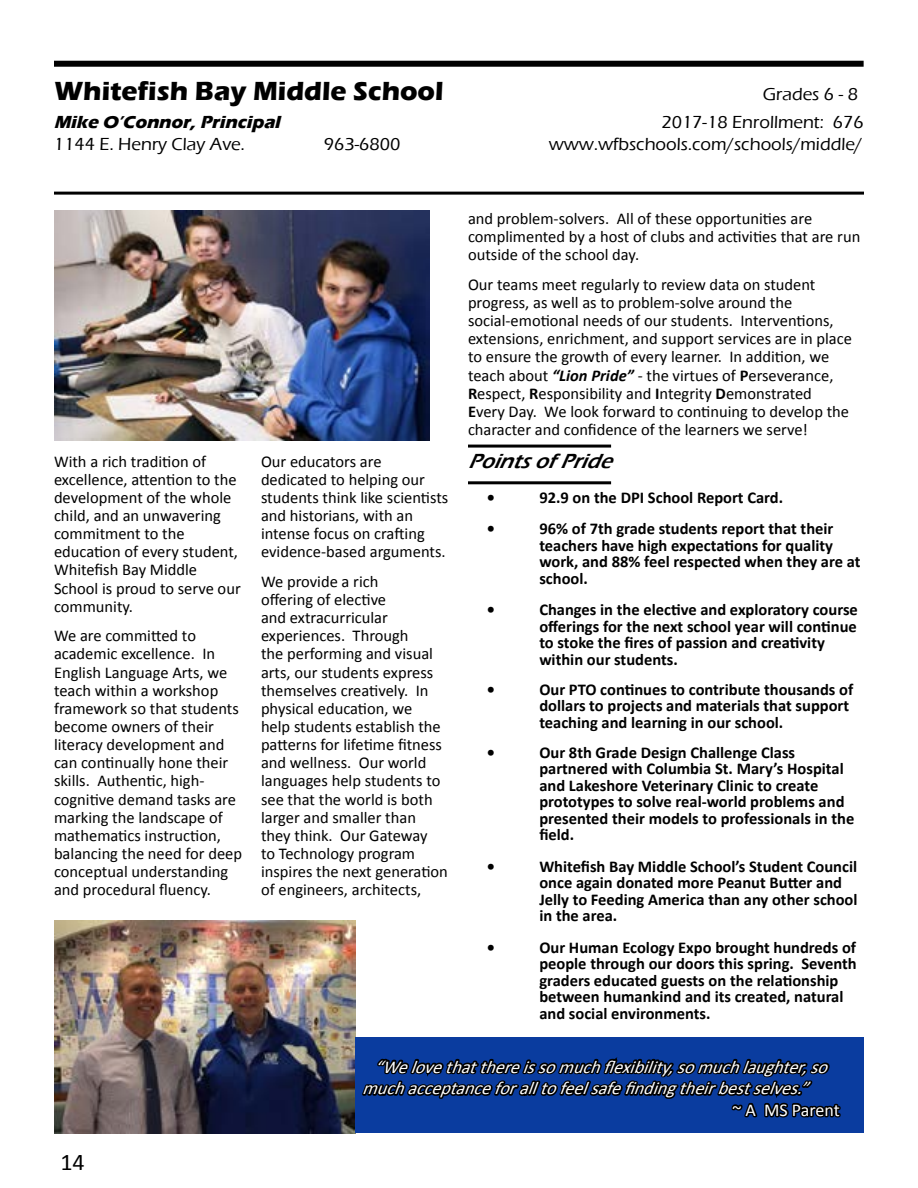
<style>
.page{position:relative;width:918px;height:1188px;background:#fff}
.page>*{position:absolute;margin:0;border:0;box-sizing:border-box;transform-origin:0 0}
.t1{font:700 27px "Eras ITC";color:#000}
.t2{font:24px "Calibri";color:#000}
.t3{font:italic 600 21px "Eras ITC";color:#000}
.t4{font:italic 18px/21.6px "Calibri";color:#fff}
.t5{font:500 18px "Eras ITC";color:#000}
.t6{font:italic 700 18px "Eras ITC";color:#000}
.t7{font:18px "Calibri";letter-spacing:-.005em;color:#fff}
.t8{font:16.5px/18.1px "Calibri";color:#000}
.t9{font:700 16.5px/16.5px "Calibri";color:#000}
.s1{font-weight:700;font-style:italic}
.s2{font-weight:700}
</style>
<div class="page">
<div style="left:54px;top:61px;width:810px;height:6px;background:#000"></div>
<hr style="left:54px;top:192px;width:810px;height:3px;background:#000">
<img style="left:54px;top:921px;width:302px;height:213px">
<hr style="left:468px;top:445px;width:143px;height:3px;background:#000">
<hr style="left:468px;top:481px;width:143px;height:3px;background:#000">
<div style="left:356px;top:1038px;width:508px;height:95px;background:#0a3c9f"></div>
<svg style="left:361px;top:1037px;width:482px;height:81px"></svg>
<img style="left:54px;top:210px;width:376px;height:231px">
<h1 class="t1" style="left:54px;top:75px;width:391px">Whitefish Bay Middle School</h1>
<p class="t5" style="left:763px;top:84px;width:97px">Grades 6 - 8</p>
<p class="t6" style="left:54px;top:112px;width:232px">Mike O’Connor,Principal</p>
<p class="t5" style="left:661px;top:112px;width:204px">2017-18 Enrollment: 676</p>
<p class="t5" style="left:54px;top:134px;width:192px">1144 E. Henry Clay Ave.</p>
<p class="t5" style="left:324px;top:134px;width:78px">963-6800</p>
<p class="t5" style="left:549px;top:134px;width:315px">www.wfbschools.com/schools/middle/</p>
<p class="t8" style="left:54px;top:451px;width:188px">With a rich tradition of excellence, attention to the development of the whole child, and an unwavering commitment to the education of every student,<br>Whitefish Bay Middle<br>School is proud to serve our community.</p>
<p class="t8" style="left:54px;top:626px;width:190px">We are committed to academic excellence. In<br>English Language Arts, we teach within a workshop framework so that students become owners of their literacy development and can continually hone their skills. Authentic, high&shy;cognitive demand tasks are marking the landscape of mathematics instruction, balancing the need for deep conceptual understanding and procedural fluency.</p>
<h2 class="t2" style="left:60px;top:1147px;width:26px">14</h2>
<p class="t8" style="left:261px;top:451px;width:189px">Our educators are dedicated to helping our students think like scientists and historians, with an intense focus on crafting evidence-based arguments.</p>
<p class="t8" style="left:261px;top:571px;width:188px">We provide a rich<br>offering of elective<br>and extracurricular experiences. Through<br>the performing and visual arts, our students express themselves creatively. In physical education, we<br>help students establish the patterns for lifetime fitness and wellness. Our world languages help students to see that the world is both larger and smaller than they think. Our Gateway<br>to Technology program inspires the next generation of engineers, architects,</p>
<p class="t8" style="left:468px;top:209px;width:394px">and problem-solvers. All of these opportunities are complimented by a host of clubs and activities that are run outside of the school day.</p>
<p class="t8" style="left:468px;top:275px;width:386px">Our teams meet regularly to review data on student progress, as well as to problem-solve around the social-emotional needs of our students. Interventions, extensions, enrichment, and support services are in place to ensure the growth of every learner. In addition, we teach about <span class="s1">“Lion Pride”</span> - the virtues of <span class="s2">P</span>erseverance, <span class="s2">R</span>espect, <span class="s2">R</span>esponsibility and <span class="s2">I</span>ntegrity <span class="s2">D</span>emonstrated <span class="s2">E</span>very Day. We look forward to continuing to develop the character and confidence of the learners we serve!</p>
<p class="t3" style="left:468px;top:449px;width:154px">PointsofPride</p>
<p class="t9" style="left:487px;top:488px;width:10px">•</p>
<p class="t9" style="left:539px;top:488px;width:245px">92.9 on the DPI School Report Card.</p>
<p class="t9" style="left:487px;top:520px;width:10px">•</p>
<p class="t9" style="left:539px;top:520px;width:323px">96% of 7th grade students report that their teachers have high expectations for quality work, and 88% feel respected when they are at school.</p>
<p class="t9" style="left:487px;top:601px;width:10px">•</p>
<p class="t9" style="left:539px;top:601px;width:320px">Changes in the elective and exploratory course offerings for the next school year will continue to stoke the fires of passion and creativity within our students.</p>
<p class="t9" style="left:487px;top:680px;width:10px">•</p>
<p class="t9" style="left:539px;top:680px;width:315px">Our PTO continues to contribute thousands of dollars to projects and materials that support teaching and learning in our school.</p>
<p class="t9" style="left:487px;top:743px;width:10px">•</p>
<p class="t9" style="left:539px;top:743px;width:316px">Our 8th Grade Design Challenge Class partnered with Columbia St. Mary’s Hospital and Lakeshore Veterinary Clinic to create prototypes to solve real-world problems and presented their models to professionals in the field.</p>
<p class="t9" style="left:487px;top:857px;width:10px">•</p>
<p class="t9" style="left:539px;top:857px;width:320px">Whitefish Bay Middle School’s Student Council once again donated more Peanut Butter and Jelly to Feeding America than any other school in the area.</p>
<p class="t9" style="left:487px;top:938px;width:10px">•</p>
<p class="t9" style="left:539px;top:938px;width:319px">Our Human Ecology Expo brought hundreds of people through our doors this spring. Seventh graders educated guests on the relationship between humankind and its created, natural and social environments.</p>
<p class="t4" style="left:362px;top:1055px;width:474px;text-indent:12px">“Welovethatthereissomuchflexibility,somuchlaughter,so muchacceptanceforalltofeelsafefindingtheirbestselves.”</p>
<p class="t7" style="left:733px;top:1099px;width:109px">~ A MS Parent</p>
</div>
